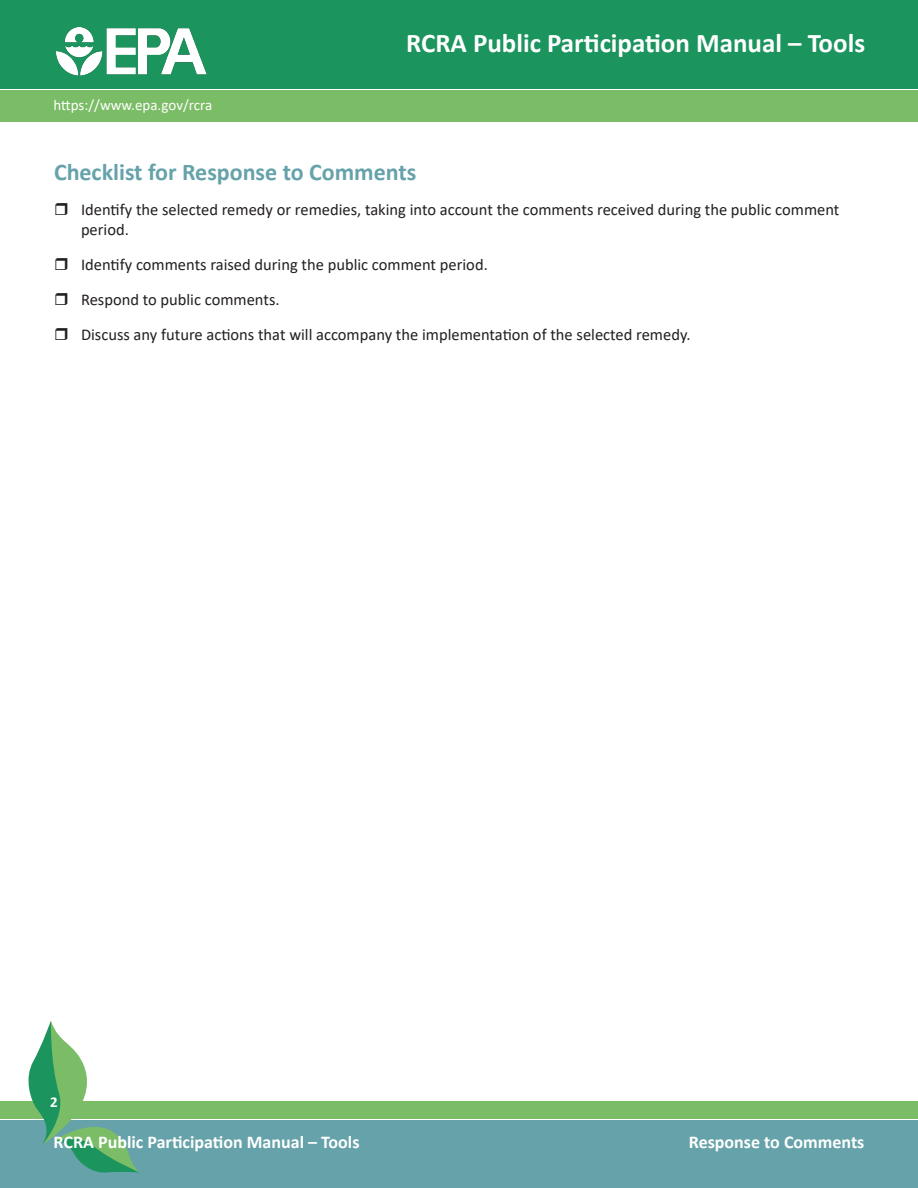
<style>
.page{position:relative;width:918px;height:1188px;background:#fff}
.page>*{position:absolute;margin:0;border:0;box-sizing:border-box;transform-origin:0 0}
.t1{font:700 27px "Calibri";color:#fff}
.Section_Header{font:700 24px "Calibri";color:#66a2aa}
.t2{font:700 18px "Calibri";color:#fff}
.t3{font:16.5px/19.8px "Calibri";color:#231f20}
.t4{font:15px "Calibri";letter-spacing:-.005em;color:#fff}
.t5{font:700 15px "Calibri";color:#fff}
</style>
<div class="page">
<div style="left:0;top:1120px;width:918px;height:68px;background:#66a2aa"></div>
<div style="left:0;top:1101px;width:918px;height:18px;background:#7bbc66"></div>
<div style="left:0;top:0;width:918px;height:89px;background:#1b945e"></div>
<div style="left:0;top:90px;width:918px;height:32px;background:#7bbc66"></div>
<svg style="left:28px;top:1021px;width:112px;height:152px"></svg>
<img style="left:57px;top:28px;width:150px;height:48px">
<p class="t4" style="left:53px;top:95px;width:160px">https://www.epa.gov/rcra</p>
<h1 class="t1" style="left:406px;top:24px;width:460px">RCRA Public Participation Manual – Tools</h1>
<p class="Section_Header" style="left:54px;top:155px;width:364px">Checklist for Response to Comments</p>
<p class="t3" style="left:81px;top:199px;width:760px">Identify the selected remedy or remedies, taking into account the comments received during the public comment period.</p>
<p class="t3" style="left:81px;top:254px;width:408px">Identify comments raised during the public comment period.</p>
<p class="t3" style="left:81px;top:289px;width:200px">Respond to public comments.</p>
<p class="t3" style="left:81px;top:324px;width:611px">Discuss any future actions that will accompany the implementation of the selected remedy.</p>
<p class="t5" style="left:50px;top:1092px;width:9px">2</p>
<p class="t2" style="left:54px;top:1129px;width:307px">RCRA Public Participation Manual – Tools</p>
<p class="t2" style="left:689px;top:1129px;width:177px">Response to Comments</p>
</div>
